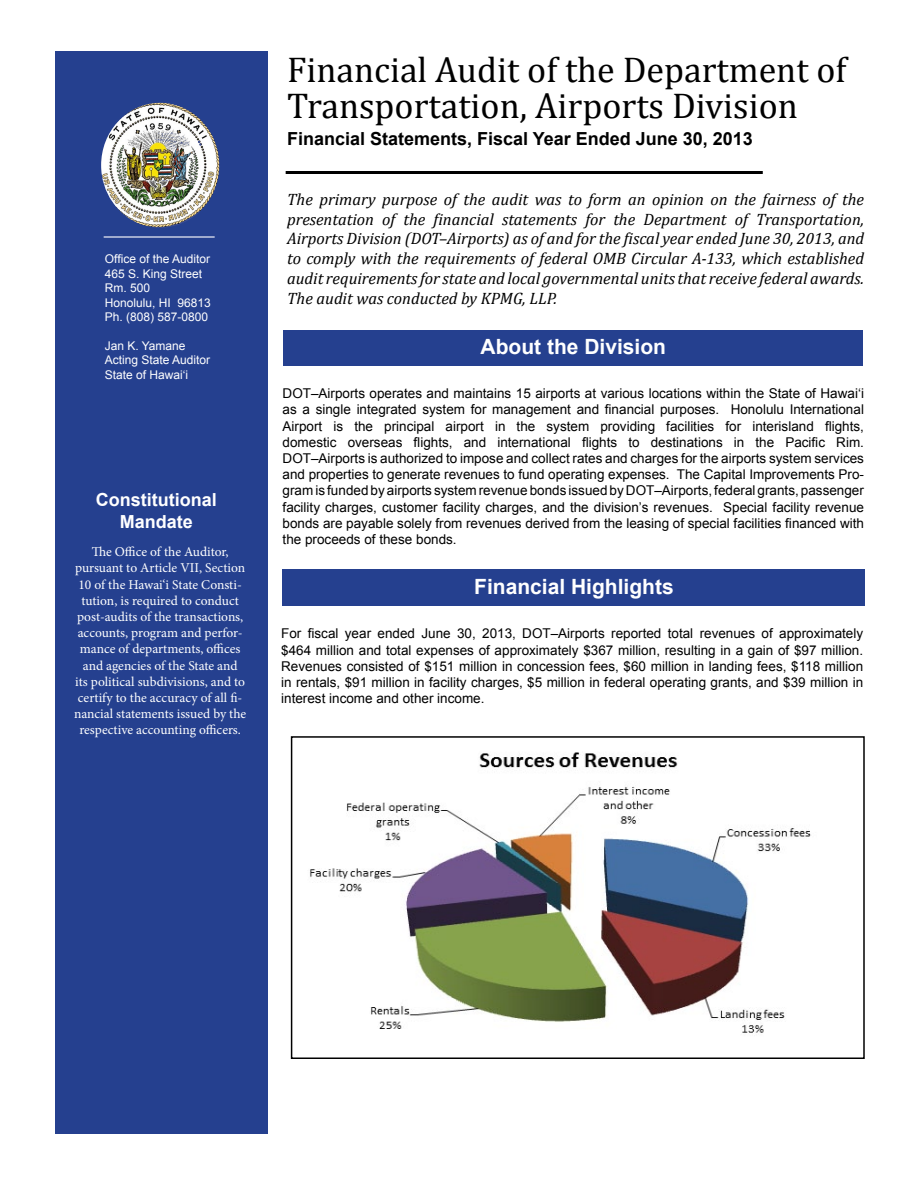
<style>
.page{position:relative;width:918px;height:1188px;background:#fff}
.page>*{position:absolute;margin:0;border:0;box-sizing:border-box;transform-origin:0 0}
.t1{font:36px/36px "Cambria";color:#000}
.t2{font:700 21px "Arial";color:#fff}
.t3{font:700 18px "Arial";color:#000}
.t4{font:700 18px/21.6px "Arial";color:#fff;text-align:center}
.t5{font:italic 16.5px/19.8px "Cambria";color:#000;text-align:justify}
.t6{font:13.5px/16.2px "Arial";color:#000;text-align:justify}
.t7{font:13.5px/16.2px "Minion Pro";color:#fff;text-align:center}
.t8{font:12px/14.4px "Arial";color:#fff}
</style>
<div class="page">
<div style="left:55px;top:51px;width:212px;height:1083px;background:#25408f"></div>
<div style="left:283px;top:330px;width:580px;height:36px;background:#25408f"></div>
<img style="left:101px;top:103px;width:118px;height:124px">
<div style="left:283px;top:569px;width:582px;height:37px;background:#25408f"></div>
<hr style="left:104px;top:236px;width:111px;height:2px;background:#fff">
<hr style="left:286px;top:171px;width:477px;height:3px;background:#000">
<img style="left:310px;top:752px;width:501px;height:281px">
<div style="left:291px;top:736px;width:574px;height:323px;border:2px solid #000"></div>
<p class="t8" style="left:105px;top:252px;width:108px">Office of the Auditor<br>465 S. King Street<br>Rm. 500<br>Honolulu, HI 96813<br>Ph. (808) 587-0800</p>
<p class="t8" style="left:105px;top:338px;width:107px">Jan K. Yamane<br>Acting State Auditor<br>State of Hawai‘i</p>
<h3 class="t4" style="left:96px;top:490px;width:122px">Constitutional<br>Mandate</h3>
<p class="t7" style="left:74px;top:544px;width:174px">The Office of the Auditor, pursuant to Article VII, Section<br>10 of the Hawai‘i State Consti&shy;tution, is required to conduct post-audits of the transactions, accounts, program and perfor&shy;mance of departments, offices and agencies of the State and<br>its political subdivisions, and to certify to the accuracy of all fi&shy;nancial statements issued by the respective accounting officers.</p>
<h1 class="t1" style="left:287px;top:52px;width:561px">Financial Audit of the Department of<br>Transportation, Airports Division</h1>
<h3 class="t3" style="left:287px;top:127px;width:467px">Financial Statements, Fiscal Year Ended June 30, 2013</h3>
<p class="t5" style="left:287px;top:189px;width:579px">The primary purpose of the audit was to form an opinion on the fairness of the presentation of the financial statements for the Department of Transportation, Airports Division (DOT–Airports) as of and for the fiscal year ended June 30, 2013, and to comply with the requirements of federal OMB Circular A-133, which established audit requirements for state and local governmental units that receive federal awards.<br>The audit was conducted by KPMG, LLP.</p>
<h2 class="t2" style="left:481px;top:333px;width:187px">About the Division</h2>
<p class="t6" style="left:283px;top:386px;width:583px">DOT–Airports operates and maintains 15 airports at various locations within the State of Hawai‘i as a single integrated system for management and financial purposes. Honolulu International Airport is the principal airport in the system providing facilities for interisland flights, domestic overseas flights, and international flights to destinations in the Pacific Rim.<br>DOT–Airports is authorized to impose and collect rates and charges for the airports system services and properties to generate revenues to fund operating expenses. The Capital Improvements Pro&shy;gram is funded by airports system revenue bonds issued by DOT–Airports, federal grants, passenger facility charges, customer facility charges, and the division’s revenues. Special facility revenue bonds are payable solely from revenues derived from the leasing of special facilities financed with the proceeds of these bonds.</p>
<h2 class="t2" style="left:474px;top:572px;width:201px">Financial Highlights</h2>
<p class="t6" style="left:281px;top:626px;width:584px">For fiscal year ended June 30, 2013, DOT–Airports reported total revenues of approximately $464 million and total expenses of approximately $367 million, resulting in a gain of $97 million.<br>Revenues consisted of $151 million in concession fees, $60 million in landing fees, $118 million in rentals, $91 million in facility charges, $5 million in federal operating grants, and $39 million in interest income and other income.</p>
</div>
